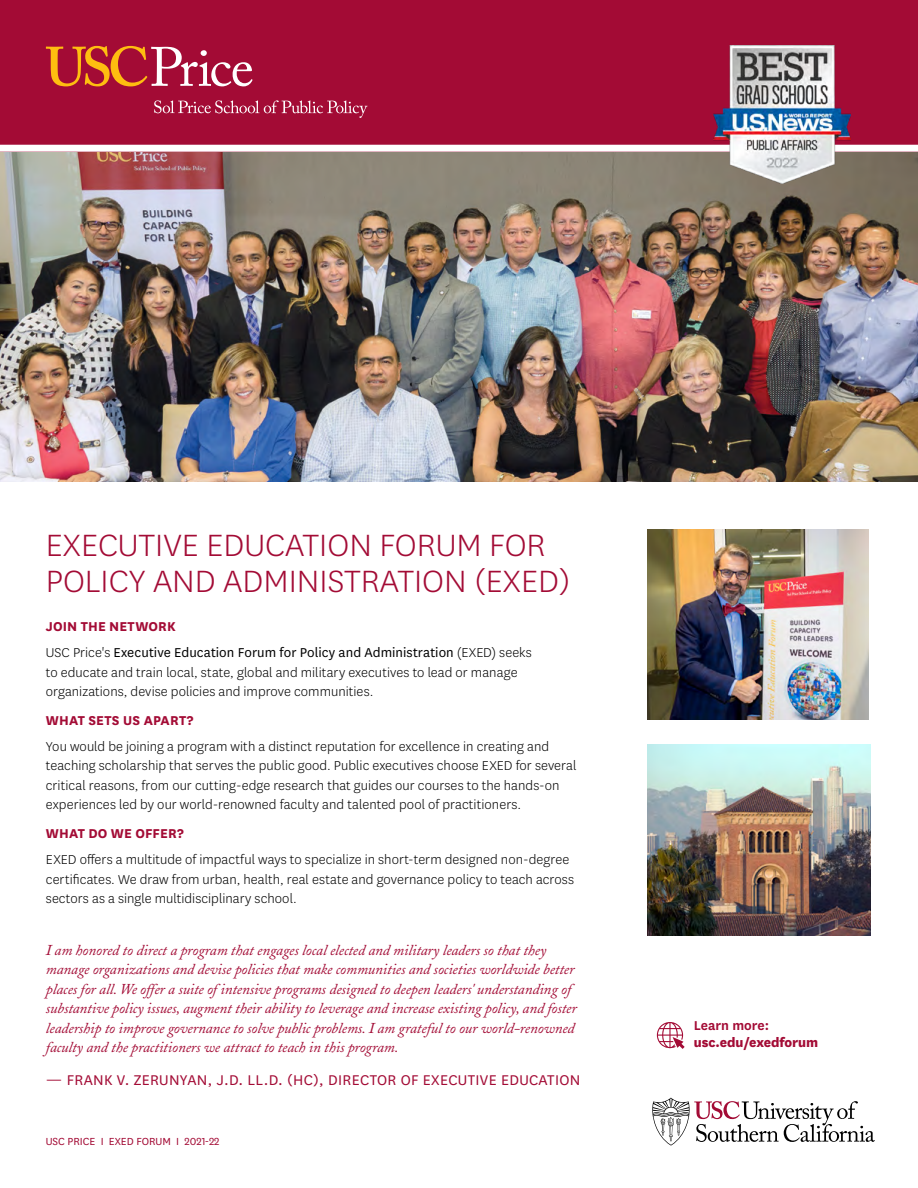
<style>
.page{position:relative;width:918px;height:1188px;background:#fff}
.page>*{position:absolute;margin:0;border:0;box-sizing:border-box;transform-origin:0 0}
.t1{font:300 36px/36px "National";color:#a30b35}
.t2{font:16.5px "National";letter-spacing:.02em;color:#a30b35}
.t3{font:300 15px/19.5px "National";letter-spacing:.005em;color:#000}
.t4{font:italic 15px/19.5px "Adobe Caslon";letter-spacing:-.005em;color:#a30b35}
.t5{font:15px/26.2px "National";letter-spacing:.005em;color:#000}
.t6{font:700 15px "National";letter-spacing:.01em;color:#a30b35}
.t7{font:800 15px "National";letter-spacing:-.005em;color:#a30b35}
.t8{font:600 15px "National";color:#a30b35}
.t9{font:12px "National";color:#a30b35}
.s1{font-weight:700;color:#a30b35}
.s2{font-weight:300}
</style>
<div class="page">
<svg style="left:652px;top:1098px;width:223px;height:48px"></svg>
<svg style="left:657px;top:1022px;width:28px;height:27px"></svg>
<img style="left:648px;top:529px;width:221px;height:191px">
<img style="left:648px;top:744px;width:223px;height:191px">
<img style="left:0;top:152px;width:918px;height:330px">
<div style="left:0;top:0;width:918px;height:151px;background:#a30b35"></div>
<div style="left:0;top:145px;width:918px;height:7px;background:#fff"></div>
<svg style="left:46px;top:46px;width:207px;height:40px"></svg>
<svg style="left:154px;top:100px;width:213px;height:18px"></svg>
<img style="left:714px;top:46px;width:136px;height:137px">
<h1 class="t1" style="left:46px;top:526px;width:526px">EXECUTIVE EDUCATION FORUM FOR<br>POLICY AND ADMINISTRATION (EXED)</h1>
<p class="t5" style="left:46px;top:612px;width:488px"><span class="s1">JOIN THE NETWORK<br></span><span class="s2">USC Price's</span> Executive Education Forum for Policy and Administration <span class="s2">(EXED) seeks</span></p>
<p class="t3" style="left:46px;top:662px;width:473px">to educate and train local, state, global and military executives to lead or manage organizations, devise policies and improve communities.</p>
<p class="t6" style="left:46px;top:709px;width:149px">WHAT SETS US APART?</p>
<p class="t3" style="left:46px;top:736px;width:532px">You would be joining a program with a distinct reputation for excellence in creating and teaching scholarship that serves the public good. Public executives choose EXED for several critical reasons, from our cutting-edge research that guides our courses to the hands-on experiences led by our world-renowned faculty and talented pool of practitioners.</p>
<p class="t6" style="left:46px;top:823px;width:139px">WHAT DO WE OFFER?</p>
<p class="t3" style="left:46px;top:849px;width:530px">EXED offers a multitude of impactful ways to specialize in short-term designed non-degree certificates. We draw from urban, health, real estate and governance policy to teach across sectors as a single multidisciplinary school.</p>
<p class="t4" style="left:46px;top:940px;width:532px">I am honored to direct a program that engages local elected and military leaders so that they manage organizations and devise policies that make communities and societies worldwide better places for all. We offer a suite of intensive programs designed to deepen leaders' understanding of substantive policy issues, augment their ability to leverage and increase existing policy, and foster leadership to improve governance to solve public problems. I am grateful to our world-renowned faculty and the practitioners we attract to teach in this program.</p>
<p class="t2" style="left:46px;top:1070px;width:536px">— FRANK V. ZERUNYAN, J.D. LL.D. (HC), DIRECTOR OF EXECUTIVE EDUCATION</p>
<p class="t9" style="left:46px;top:1134px;width:175px">USC PRICE I EXED FORUM I 2021-22</p>
<p class="t8" style="left:694px;top:1015px;width:77px">Learn more:</p>
<p class="t7" style="left:694px;top:1031px;width:126px">usc.edu/exedforum</p>
</div>
